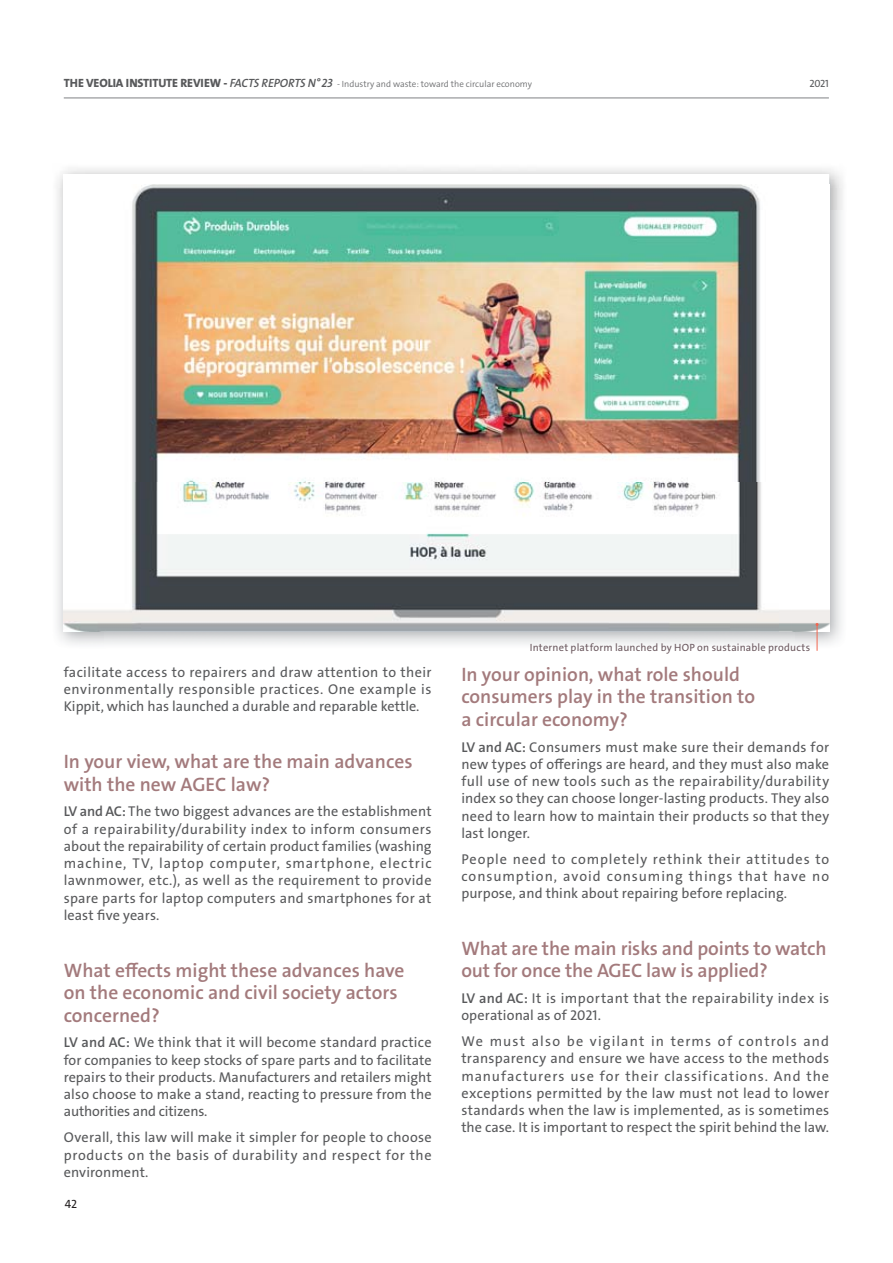
<style>
.page{position:relative;width:893px;height:1263px;background:#fff}
.page>*{position:absolute;margin:0;border:0;box-sizing:border-box;transform-origin:0 0}
.t1{font:19.5px/22.5px "The Sans Veolia W6 Se Bld";color:#a37a7c}
.t2{font:14.25px/17.2px "The Sans Veolia W5 Pla";letter-spacing:.01em;color:#58595b;text-align:justify}
.t3{font:14.25px/17.2px "The Sans Veolia W5 Pla";letter-spacing:.03em;color:#58595b}
.t4{font:12px "The Sans Veolia W5 Pla";color:#231f20}
.t5{font:10.5px "The Sans Veolia W5 Pla";letter-spacing:.02em;color:#6b585e}
.t6{font:10.5px "The Sans Veolia W5 Pla";color:#58595b}
.t7{font:9px "The Sans Veolia W4 Se Lig";color:#6d6e70}
.s1{font-family:"The Sans Veolia W8 Ex Bld";font-size:12px;color:#58595b}
.s2{font-family:"The Sans Veolia W6 Se Bld It";font-size:12px;color:#58595b}
.s3{font-family:"The Sans Veolia W6 Se Bld"}
</style>
<div class="page">
<img style="left:64px;top:185px;width:765px;height:446px">
<svg style="left:816px;top:623px;width:3px;height:28px"></svg>
<hr style="left:64px;top:98px;width:765px;height:1px;background:#808285">
<p class="t7" style="left:64px;top:79px;width:470px"><span class="s1">THE VEOLIA INSTITUTE REVIEW -</span> <span class="s2">FACTS REPORTS N° 23</span> - Industry and waste: toward the circular economy</p>
<p class="t6" style="left:810px;top:78px;width:21px">2021</p>
<p class="t2" style="left:64px;top:664px;width:369px">facilitate access to repairers and draw attention to their environmentally responsible practices. One example is Kippit, which has launched a durable and reparable kettle.</p>
<h1 class="t1" style="left:64px;top:751px;width:350px">In your view, what are the main advances with the new AGEC law?</h1>
<p class="t2" style="left:64px;top:804px;width:369px"><span class="s3">LV and AC:</span> The two biggest advances are the establishment of a repairability/durability index to inform consumers about the repairability of certain product families (washing machine, TV, laptop computer, smartphone, electric lawnmower, etc.), as well as the requirement to provide spare parts for laptop computers and smartphones for at least five years.</p>
<h1 class="t1" style="left:64px;top:960px;width:342px">What effects might these advances have on the economic and civil society actors concerned?</h1>
<p class="t2" style="left:64px;top:1035px;width:369px"><span class="s3">LV and AC:</span> We think that it will become standard practice for companies to keep stocks of spare parts and to facilitate repairs to their products. Manufacturers and retailers might also choose to make a stand, reacting to pressure from the authorities and citizens.</p>
<p class="t2" style="left:64px;top:1129px;width:370px">Overall, this law will make it simpler for people to choose products on the basis of durability and respect for the environment.</p>
<p class="t4" style="left:65px;top:1198px;width:14px">42</p>
<p class="t5" style="left:530px;top:642px;width:282px">Internet platform launched by HOP on sustainable products</p>
<h1 class="t1" style="left:461px;top:664px;width:295px">In your opinion, what role should consumers play in the transition to a circular economy?</h1>
<p class="t2" style="left:461px;top:739px;width:369px"><span class="s3">LV and AC:</span> Consumers must make sure their demands for new types of offerings are heard, and they must also make full use of new tools such as the repairability/durability index so they can choose longer-lasting products. They also need to learn how to maintain their products so that they last longer.</p>
<p class="t2" style="left:461px;top:851px;width:369px">People need to completely rethink their attitudes to consumption, avoid consuming things that have no purpose, and think about repairing before replacing.</p>
<h1 class="t1" style="left:461px;top:938px;width:367px">What are the main risks and points to watch out for once the AGEC law is applied?</h1>
<p class="t3" style="left:461px;top:990px;width:369px"><span class="s3">LV and AC:</span> It is important that the repairability index is operational as of 2021.</p>
<p class="t2" style="left:461px;top:1033px;width:369px">We must also be vigilant in terms of controls and transparency and ensure we have access to the methods manufacturers use for their classifications. And the exceptions permitted by the law must not lead to lower standards when the law is implemented, as is sometimes the case. It is important to respect the spirit behind the law.</p>
</div>
